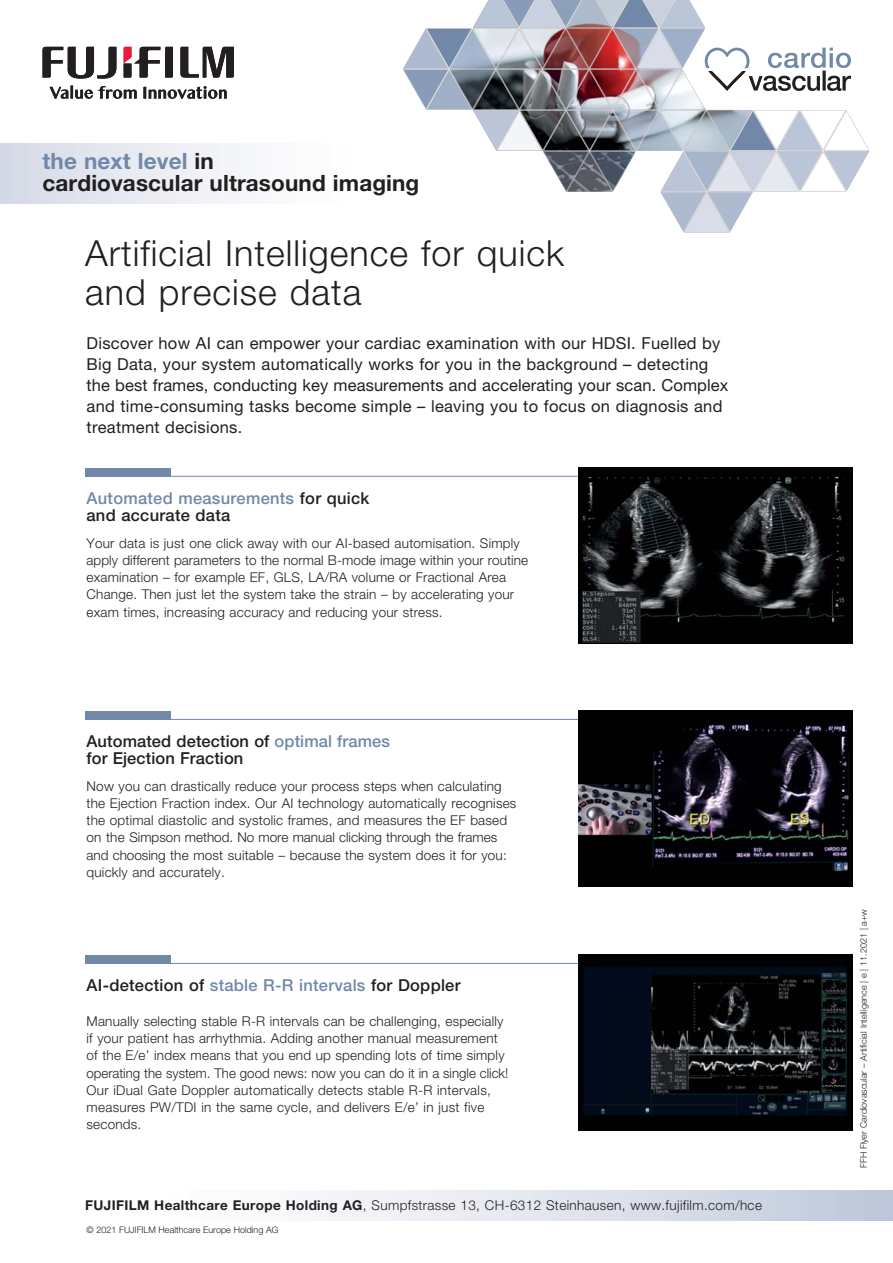
<style>
.page{position:relative;width:893px;height:1263px;background:#fff}
.page>*{position:absolute;margin:0;border:0;box-sizing:border-box;transform-origin:0 0}
.t1{font:300 36px/39px "Helvetica Neue LT Pro";letter-spacing:.03em;color:#231f20}
.t2{font:700 22.5px/22.5px "Helvetica Neue LT Pro";letter-spacing:.005em;color:#231f20}
.t3{font:16.5px/21px "Helvetica Neue LT Pro";letter-spacing:.015em;color:#231f20}
.t4{font:500 16.5px/17.2px "Helvetica Neue LT Pro";letter-spacing:.015em;color:#231f20}
.t5{font:300 13.5px/17.2px "Helvetica Neue LT Pro";letter-spacing:.015em;color:#231f20}
.t6{font:300 9px "Helvetica Neue LT Pro";color:#231f20}
.s1{color:#7188a9}
.s2{font-weight:700}
</style>
<div class="page">
<svg style="left:180px;top:47px;width:54px;height:31px"></svg>
<svg style="left:43px;top:47px;width:73px;height:32px"></svg>
<svg style="left:124px;top:47px;width:49px;height:31px"></svg>
<svg style="left:50px;top:86px;width:87px;height:13px"></svg>
<svg style="left:143px;top:86px;width:84px;height:13px"></svg>
<svg style="left:403px;top:0;width:466px;height:233px"></svg>
<hr style="left:85px;top:476px;width:516px;height:1px;background:#7188a9">
<div style="left:85px;top:468px;width:85px;height:8px;background:#7188a9"></div>
<img style="left:578px;top:468px;width:274px;height:175px">
<hr style="left:85px;top:719px;width:516px;height:1px;background:#7188a9">
<div style="left:85px;top:711px;width:85px;height:8px;background:#7188a9"></div>
<img style="left:578px;top:711px;width:274px;height:175px">
<hr style="left:85px;top:963px;width:516px;height:1px;background:#7188a9">
<div style="left:85px;top:955px;width:85px;height:8px;background:#7188a9"></div>
<img style="left:578px;top:955px;width:274px;height:175px">
<h2 class="t2" style="left:43px;top:151px;width:378px"><span class="s1">the next level</span> in<br>cardiovascular ultrasound imaging</h2>
<h1 class="t1" style="left:85px;top:237px;width:481px">Artificial Intelligence for quick and precise data</h1>
<p class="t3" style="left:87px;top:335px;width:643px">Discover how AI can empower your cardiac examination with our HDSI. Fuelled by Big Data, your system automatically works for you in the background – detecting the best frames, conducting key measurements and accelerating your scan. Complex and time-consuming tasks become simple – leaving you to focus on diagnosis and treatment decisions.</p>
<p class="t4" style="left:87px;top:490px;width:284px"><span class="s1">Automated measurements</span> for quick and accurate data</p>
<p class="t5" style="left:87px;top:535px;width:443px">Your data is just one click away with our AI-based automisation. Simply apply different parameters to the normal B-mode image within your routine examination – for example EF, GLS, LA/RA volume or Fractional Area Change. Then just let the system take the strain – by accelerating your exam times, increasing accuracy and reducing your stress.</p>
<p class="t4" style="left:87px;top:733px;width:305px">Automated detection of <span class="s1">optimal frames </span>for Ejection Fraction</p>
<p class="t5" style="left:87px;top:779px;width:431px">Now you can drastically reduce your process steps when calculating the Ejection Fraction index. Our AI technology automatically recognises the optimal diastolic and systolic frames, and measures the EF based on the Simpson method. No more manual clicking through the frames and choosing the most suitable – because the system does it for you: quickly and accurately.</p>
<p class="t4" style="left:87px;top:977px;width:375px">AI-detection of <span class="s1">stable R-R intervals</span> for Doppler</p>
<p class="t5" style="left:87px;top:1014px;width:423px">Manually selecting stable R-R intervals can be challenging, especially if your patient has arrhythmia. Adding another manual measurement of the E/e’ index means that you end up spending lots of time simply operating the system. The good news: now you can do it in a single click!<br>Our iDual Gate Doppler automatically detects stable R-R intervals, measures PW/TDI in the same cycle, and delivers E/e’ in just five seconds.</p>
<p class="t5" style="left:85px;top:1198px;width:678px"><span class="s2">FUJIFILM Healthcare Europe Holding AG</span>, Sumpfstrasse 13, CH-6312 Steinhausen, www.fujifilm.com/hce</p>
<p class="t6" style="left:87px;top:1226px;width:193px">© 2021 FUJIFILM Healthcare Europe Holding AG</p>
<p class="t6" style="left:860px;top:1168px;width:260px;rotate:-90deg">FFH Flyer Cardiovascular – Artificial Intelligence | e | 11.2021 | a+w</p>
</div>
